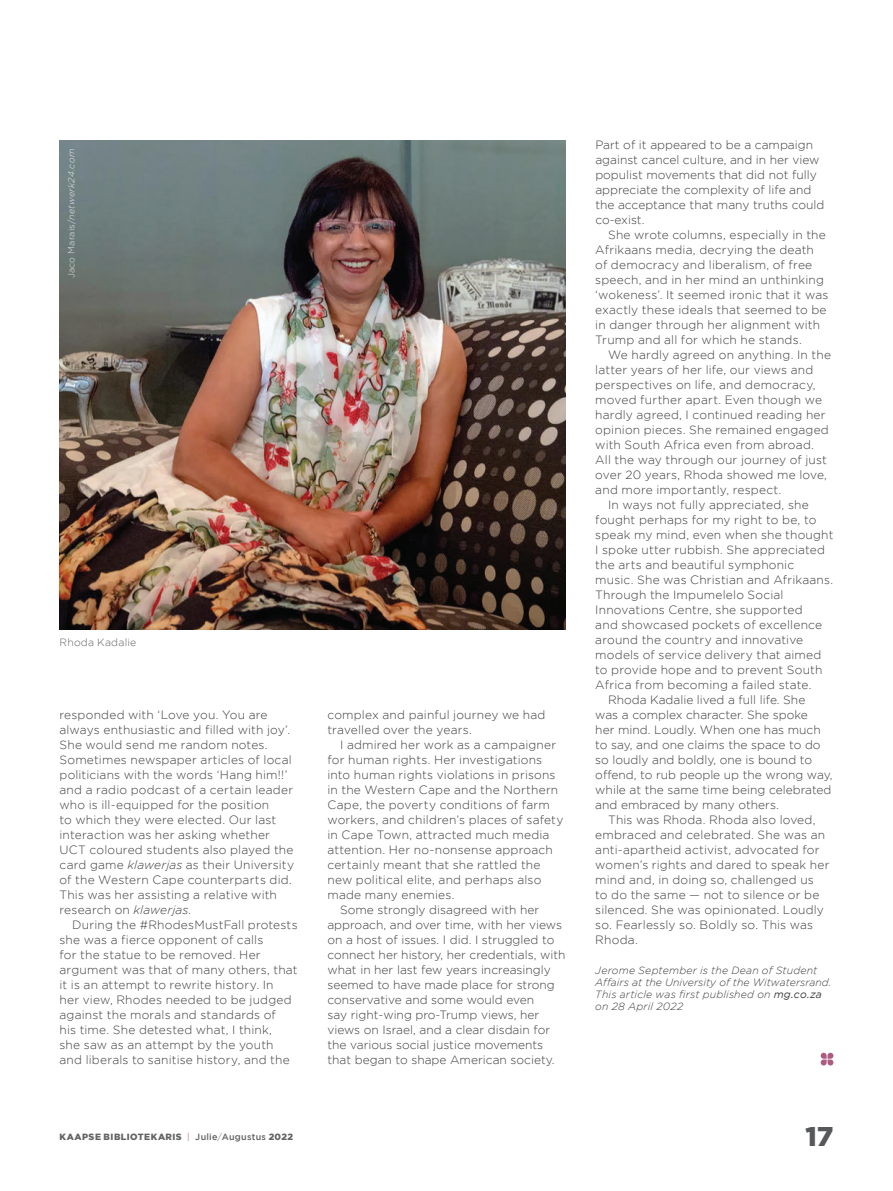
<style>
.page{position:relative;width:893px;height:1191px;background:#fff}
.page>*{position:absolute;margin:0;border:0;box-sizing:border-box;transform-origin:0 0}
.t1{font:900 27px "Gotham";color:#57585a}
.t2{font:300 12px/15px "Gotham";letter-spacing:.01em;color:#3e3e3f}
.t3{font:italic 300 10.5px/12px "Gotham";letter-spacing:.015em;color:#3e3e3f}
.Pull_Quotes{font:300 10.5px "Gotham";letter-spacing:.02em;color:#636366}
.t4{font:900 9px "Gotham";letter-spacing:.05em;color:#636366}
.Pull_Quotes-2{font:italic 300 9px "Gotham";letter-spacing:.025em;color:#e6e7e9}
.s1{font-style:normal}
.s2{font-style:italic}
.s3{font-weight:400}
.s4{font-weight:300;color:#a33b70}
.s5{font-weight:500}
.s6{font-weight:300}
</style>
<div class="page">
<img style="left:60px;top:140px;width:506px;height:489px">
<svg style="left:821px;top:1052px;width:12px;height:13px"></svg>
<p class="Pull_Quotes-2" style="left:67px;top:278px;width:131px;rotate:-90deg"><span class="s1">Jaco Marais/</span>netwerk24.com</p>
<p class="Pull_Quotes" style="left:60px;top:637px;width:78px">Rhoda Kadalie</p>
<p class="t2" style="left:60px;top:707px;width:236px">responded with ‘Love you. You are always enthusiastic and filled with joy’.<br>She would send me random notes.<br>Sometimes newspaper articles of local politicians with the words ‘Hang him!!’ and a radio podcast of a certain leader who is ill-equipped for the position<br>to which they were elected. Our last interaction was her asking whether UCT coloured students also played the card game <span class="s2">klawerjas</span> as their University of the Western Cape counterparts did.<br>This was her assisting a relative with research on <span class="s2">klawerjas</span>.</p>
<p class="t2" style="left:60px;top:917px;width:240px;text-indent:13px">During the #RhodesMustFall protests she was a fierce opponent of calls<br>for the statue to be removed. Her argument was that of many others, that it is an attempt to rewrite history. In<br>her view, Rhodes needed to be judged against the morals and standards of<br>his time. She detested what, I think,<br>she saw as an attempt by the youth and liberals to sanitise history, and the</p>
<p class="t2" style="left:327px;top:707px;width:220px">complex and painful journey we had travelled over the years.</p>
<p class="t2" style="left:327px;top:737px;width:237px;text-indent:13px">I admired her work as a campaigner for human rights. Her investigations into human rights violations in prisons in the Western Cape and the Northern Cape, the poverty conditions of farm workers, and children’s places of safety in Cape Town, attracted much media attention. Her no-nonsense approach certainly meant that she rattled the new political elite, and perhaps also made many enemies.</p>
<p class="t2" style="left:327px;top:902px;width:240px;text-indent:13px">Some strongly disagreed with her approach, and over time, with her views on a host of issues. I did. I struggled to connect her history, her credentials, with what in her last few years increasingly seemed to have made place for strong conservative and some would even<br>say right-wing pro-Trump views, her views on Israel, and a clear disdain for the various social justice movements that began to shape American society.</p>
<p class="t2" style="left:595px;top:137px;width:231px">Part of it appeared to be a campaign against cancel culture, and in her view populist movements that did not fully appreciate the complexity of life and the acceptance that many truths could co-exist.</p>
<p class="t2" style="left:595px;top:227px;width:235px;text-indent:13px">She wrote columns, especially in the Afrikaans media, decrying the death of democracy and liberalism, of free speech, and in her mind an unthinking ‘wokeness’. It seemed ironic that it was exactly these ideals that seemed to be in danger through her alignment with Trump and all for which he stands.</p>
<p class="t2" style="left:595px;top:347px;width:237px;text-indent:13px">We hardly agreed on anything. In the latter years of her life, our views and perspectives on life, and democracy, moved further apart. Even though we hardly agreed, I continued reading her opinion pieces. She remained engaged with South Africa even from abroad.<br>All the way through our journey of just over 20 years, Rhoda showed me love, and more importantly, respect.</p>
<p class="t2" style="left:595px;top:497px;width:240px;text-indent:13px">In ways not fully appreciated, she fought perhaps for my right to be, to speak my mind, even when she thought I spoke utter rubbish. She appreciated the arts and beautiful symphonic music. She was Christian and Afrikaans.<br>Through the Impumelelo Social Innovations Centre, she supported<br>and showcased pockets of excellence around the country and innovative models of service delivery that aimed to provide hope and to prevent South Africa from becoming a failed state.</p>
<p class="t2" style="left:595px;top:692px;width:239px;text-indent:13px">Rhoda Kadalie lived a full life. She<br>was a complex character. She spoke<br>her mind. Loudly. When one has much to say, and one claims the space to do so loudly and boldly, one is bound to offend, to rub people up the wrong way, while at the same time being celebrated and embraced by many others.</p>
<p class="t2" style="left:595px;top:812px;width:236px;text-indent:13px">This was Rhoda. Rhoda also loved, embraced and celebrated. She was an anti-apartheid activist, advocated for women’s rights and dared to speak her mind and, in doing so, challenged us<br>to do the same — not to silence or be silenced. She was opinionated. Loudly so. Fearlessly so. Boldly so. This was Rhoda.</p>
<p class="t3" style="left:595px;top:964px;width:224px">Jerome September is the Dean of Student</p>
<p class="t3" style="left:595px;top:976px;width:237px">Affairs at the University of the Witwatersrand.</p>
<p class="t3" style="left:595px;top:988px;width:228px">This article was first published on <span class="s3">mg.co.za </span>on 28 April 2022</p>
<p class="t4" style="left:60px;top:1131px;width:235px">KAAPSE BIBLIOTEKARIS <span class="s4">|</span> <span class="s5">Julie</span><span class="s6">/</span><span class="s5">Augustus</span> 2022</p>
<h1 class="t1" style="left:805px;top:1120px;width:29px">17</h1>
</div>
